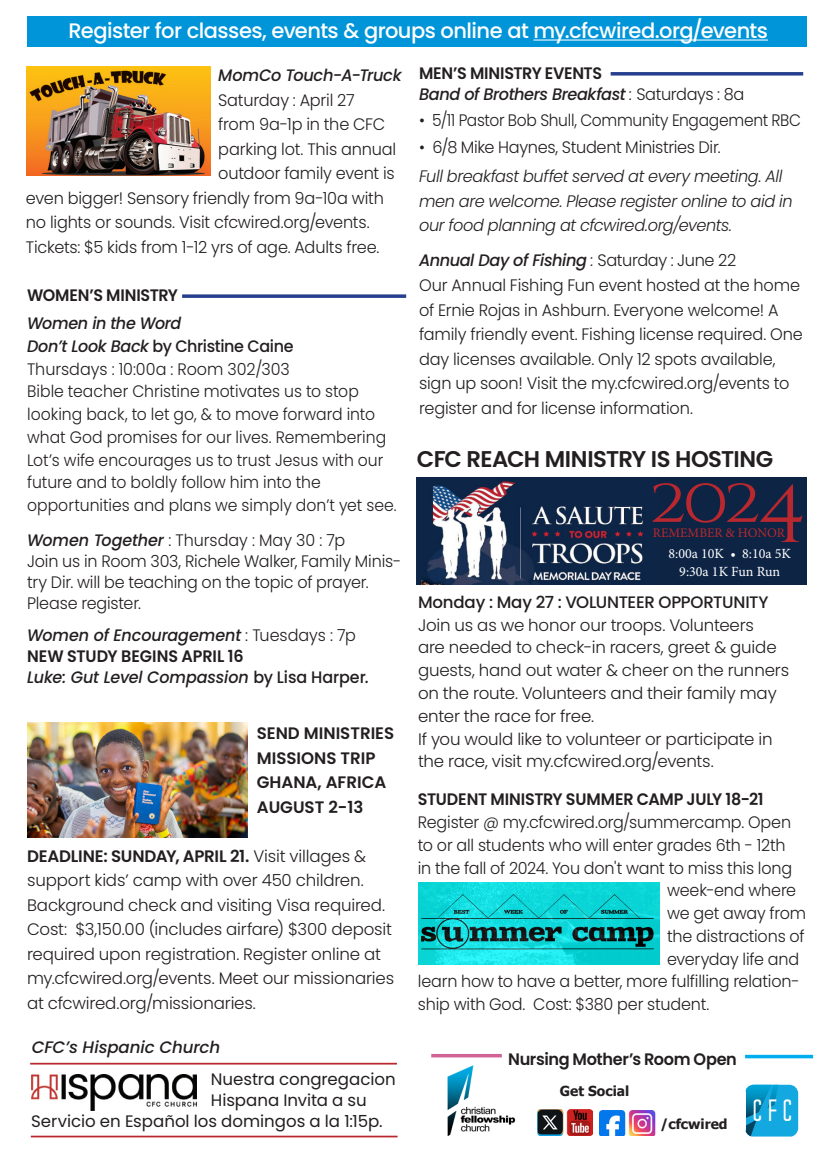
<style>
.page{position:relative;width:835px;height:1166px;background:#fff}
.page>*{position:absolute;margin:0;border:0;box-sizing:border-box;transform-origin:0 0}
.t1{font:80.5px "Cinzel Decorative";color:#b9282e;scale:1.08 1}
.t2{font:63px "Cinzel Decorative";color:#b9282e;scale:1.08 1}
.t3{font:condensed 30.62px "Tall Dark And Handsome";color:#fff}
.t4{font:600 22.75px "Poppins";letter-spacing:-.025em;color:#231f20}
.t5{font:500 21px "Poppins";letter-spacing:-.025em;color:#fff}
.t6{font:300 16.62px/24.5px "Poppins";letter-spacing:-.01em;color:#231f20}
.t7{font:300 16.62px/21px "Poppins";letter-spacing:-.01em;color:#231f20;scale:.96 1}
.t8{font:300 16.62px/22.8px "Poppins";letter-spacing:-.01em;color:#231f20;scale:.94 1}
.t9{font:italic 500 16.62px/24.5px "Poppins";letter-spacing:-.02em;color:#231f20}
.t10{font:italic 300 16.62px/24.5px "Poppins";letter-spacing:-.02em;color:#231f20}
.t11{font:600 16.62px "Poppins";letter-spacing:-.01em;color:#231f20;scale:.96 1}
.t12{font:italic 500 16.62px "Poppins";letter-spacing:-.02em;color:#231f20;scale:.96 1}
.t13{font:16.62px/21px "Poppins";color:#231f20}
.t14{font:600 16.62px "Poppins";letter-spacing:-.01em;color:#231f20}
.t15{font:500 16.62px "Poppins";letter-spacing:-.02em;color:#231f20}
.t16{font:500 16.62px "Poppins";letter-spacing:-.02em;color:#231f20;scale:.96 1}
.t17{font:14px "Minion Pro";color:#fff}
.t18{font:700 13.83px "Tahoma";color:#231f20}
.t19{font:13.12px "Minion Pro";color:#b9282e}
.s1{font-weight:300;font-style:normal}
.s2{font-style:italic}
.s3{font-weight:500;font-style:italic}
.s4{font-style:normal}
.s5{font-weight:600}
.s6{font-weight:300}
</style>
<div class="page">
<div style="left:28px;top:16px;width:778px;height:31px;background:#0095d9"></div>
<hr style="left:533px;top:40px;width:235px;height:1px;background:#fff">
<img style="left:447px;top:1065px;width:69px;height:70px">
<img style="left:778px;top:1084px;width:20px;height:52px">
<svg style="left:745px;top:1084px;width:33px;height:52px;background:#1699c8"></svg>
<img style="left:600px;top:1110px;width:56px;height:25px">
<img style="left:537px;top:1109px;width:56px;height:26px">
<img style="left:537px;top:1109px;width:26px;height:25px">
<img style="left:31px;top:1074px;width:166px;height:36px">
<hr style="left:30px;top:1062px;width:367px;height:2px;background:#b9282e">
<hr style="left:31px;top:1135px;width:366px;height:2px;background:#b9282e">
<hr style="left:431px;top:1054px;width:71px;height:3px;background:#d16397">
<svg style="left:745px;top:1054px;width:68px;height:4px"></svg>
<img style="left:26px;top:67px;width:184px;height:108px">
<svg style="left:182px;top:294px;width:224px;height:4px"></svg>
<svg style="left:610px;top:72px;width:193px;height:4px"></svg>
<img style="left:416px;top:477px;width:242px;height:107px">
<div style="left:658px;top:477px;width:149px;height:107px;background:#0d2445"></div>
<img style="left:418px;top:882px;width:241px;height:82px">
<img style="left:27px;top:723px;width:221px;height:114px">
<p class="t5" style="left:68px;top:18px;width:701px">Register for classes, events &amp; groups online at my.cfcwired.org/events</p>
<p class="t9" style="left:218px;top:63px;width:185px">MomCo Touch-A-Truck<br><span class="s1">Saturday : April 27</span></p>
<p class="t6" style="left:218px;top:112px;width:179px">from 9a-1p in the CFC parking lot. This annual</p>
<p class="t6" style="left:26px;top:161px;width:370px;text-indent:192px">outdoor family event is even bigger! Sensory friendly from 9a-10a with</p>
<p class="t6" style="left:26px;top:210px;width:345px">no lights or sounds. Visit cfcwired.org/events.</p>
<p class="t6" style="left:26px;top:235px;width:355px">Tickets: $5 kids from 1-12 yrs of age. Adults free.</p>
<p class="t11" style="left:27px;top:285px;width:159px">WOMEN’S MINISTRY</p>
<p class="t12" style="left:27px;top:313px;width:162px">Women in the Word</p>
<p class="t16" style="left:27px;top:336px;width:279px"><span class="s2">Don’t Look Back</span> by Christine Caine</p>
<p class="t7" style="left:27px;top:358px;width:275px">Thursdays : 10:00a : Room 302/303</p>
<p class="t8" style="left:27px;top:380px;width:354px">Bible teacher Christine motivates us to stop</p>
<p class="t8" style="left:27px;top:403px;width:383px">looking back, to let go, &amp; to move forward into what God promises for our lives. Remembering Lot’s wife encourages us to trust Jesus with our future and to boldly follow him into the</p>
<p class="t8" style="left:27px;top:494px;width:395px">opportunities and plans we simply don’t yet see.</p>
<p class="t7" style="left:27px;top:530px;width:333px"><span class="s3">Women Together</span> : Thursday : May 30 : 7p</p>
<p class="t7" style="left:27px;top:551px;width:391px">Join us in Room 303, Richele Walker, Family Minis&shy;try Dir. will be teaching on the topic of prayer.</p>
<p class="t7" style="left:27px;top:593px;width:120px">Please register.</p>
<p class="t12" style="left:27px;top:625px;width:344px">Women of Encouragement <span class="s1">: Tuesdays : 7p</span></p>
<p class="t11" style="left:27px;top:646px;width:227px">NEW STUDY BEGINS APRIL 16</p>
<p class="t12" style="left:27px;top:667px;width:357px">Luke: Gut Level Compassion <span class="s4">by Lisa Harper.</span></p>
<p class="t14" style="left:257px;top:723px;width:139px">SEND MINISTRIES</p>
<p class="t14" style="left:257px;top:748px;width:120px">MISSIONS TRIP</p>
<p class="t14" style="left:257px;top:772px;width:131px">GHANA, AFRICA</p>
<p class="t14" style="left:257px;top:797px;width:108px">AUGUST 2-13</p>
<p class="t6" style="left:27px;top:843px;width:368px"><span class="s5">DEADLINE: SUNDAY, APRIL 21.</span> Visit villages &amp; support kids’ camp with over 450 children.<br>Background check and visiting Visa required.<br>Cost: $3,150.00 (includes airfare) $300 deposit required upon registration. Register online at my.cfcwired.org/events. Meet our missionaries at cfcwired.org/missionaries.</p>
<p class="t9" style="left:32px;top:1035px;width:190px">CFC’s Hispanic Church</p>
<p class="t13" style="left:211px;top:1068px;width:186px">Nuestra congregacion</p>
<p class="t13" style="left:31px;top:1089px;width:353px;text-indent:179px">Hispana Invita a su<br>Servicio en Español los domingos a la 1:15p.</p>
<p class="t11" style="left:419px;top:64px;width:192px">MEN’S MINISTRY EVENTS</p>
<p class="t9" style="left:419px;top:82px;width:327px">Band of Brothers Breakfast <span class="s6">:</span> <span class="s1">Saturdays : 8a</span></p>
<p class="t6" style="left:419px;top:108px;width:383px">• 5/11 Pastor Bob Shull, Community Engagement RBC</p>
<p class="t6" style="left:419px;top:135px;width:303px">• 6/8 Mike Haynes, Student Ministries Dir.</p>
<p class="t10" style="left:419px;top:164px;width:375px">Full breakfast buffet served at every meeting. All men are welcome. Please register online to aid in our food planning at cfcwired.org/events.</p>
<p class="t9" style="left:419px;top:248px;width:319px">Annual Day of Fishing <span class="s6">:</span> <span class="s1">Saturday : June 22</span></p>
<p class="t6" style="left:419px;top:273px;width:385px">Our Annual Fishing Fun event hosted at the home of Ernie Rojas in Ashburn. Everyone welcome! A family friendly event. Fishing license required. One day licenses available. Only 12 spots available, sign up soon! Visit the my.cfcwired.org/events to register and for license information.</p>
<p class="t4" style="left:417px;top:446px;width:358px">CFC REACH MINISTRY IS HOSTING</p>
<p class="t2" style="left:648px;top:462px;width:105px">202</p>
<p class="t19" style="left:653px;top:523px;width:134px">REMEMBER &amp; HONOR</p>
<p class="t1" style="left:757px;top:458px;width:48px">4</p>
<p class="t17" style="left:668px;top:544px;width:124px">8:00a 10K • 8:10a 5K</p>
<p class="t17" style="left:679px;top:562px;width:102px">9:30a 1K Fun Run</p>
<p class="t15" style="left:418px;top:592px;width:352px">Monday : May 27 : VOLUNTEER OPPORTUNITY</p>
<p class="t6" style="left:418px;top:613px;width:373px;line-height:22.8px">Join us as we honor our troops. Volunteers<br>are needed to check-in racers, greet &amp; guide guests, hand out water &amp; cheer on the runners on the route. Volunteers and their family may</p>
<p class="t6" style="left:418px;top:703px;width:178px">enter the race for free.</p>
<p class="t6" style="left:418px;top:727px;width:356px;line-height:22.8px">If you would like to volunteer or participate in the race, visit my.cfcwired.org/events.</p>
<p class="t11" style="left:418px;top:789px;width:362px">STUDENT MINISTRY SUMMER CAMP JULY 18-21</p>
<p class="t7" style="left:418px;top:811px;width:390px">Register @ my.cfcwired.org/summercamp. Open</p>
<p class="t7" style="left:418px;top:834px;width:384px">to or all students who will enter grades 6th - 12th</p>
<p class="t7" style="left:418px;top:857px;width:392px">in the fall of 2024. You don't want to miss this long</p>
<p class="t7" style="left:667px;top:880px;width:136px">week-end where</p>
<p class="t7" style="left:667px;top:902px;width:146px">we get away from</p>
<p class="t7" style="left:667px;top:925px;width:145px">the distractions of</p>
<p class="t7" style="left:667px;top:948px;width:139px">everyday life and</p>
<p class="t7" style="left:418px;top:971px;width:399px">learn how to have a better, more fulfilling relation-</p>
<p class="t7" style="left:418px;top:993px;width:305px">ship with God. Cost: $380 per student.</p>
<p class="t14" style="left:508px;top:1050px;width:230px">Nursing Mother’s Room Open</p>
<p class="t18" style="left:560px;top:1081px;width:71px">Get Social</p>
<p class="t18" style="left:660px;top:1114px;width:69px">/cfcwired</p>
<p class="t3" style="left:753px;top:1092px;width:40px">C F C</p>
</div>
